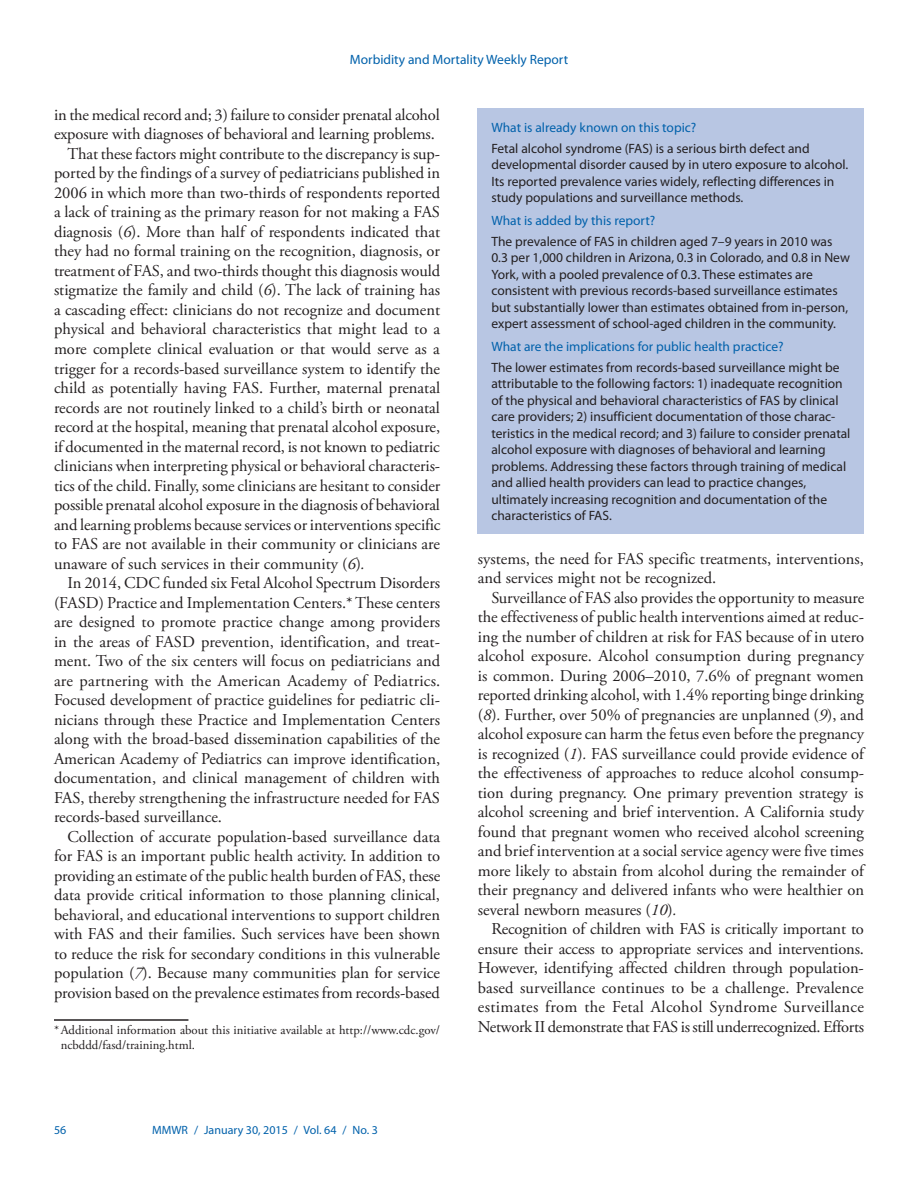
<style>
.page{position:relative;width:918px;height:1188px;background:#fff}
.page>*{position:absolute;margin:0;border:0;box-sizing:border-box;transform-origin:0 0}
.Paragraph{font:16.5px/19.5px "Adobe Garamond Pro";letter-spacing:-.01em;color:#231f20;text-align:justify}
.Summary_Box_Text{font:13.5px/16.5px "Myriad Pro";color:#231f20}
.Summary_Box_Heading{font:13.5px "Myriad Pro";color:#0161ab}
.Footnote{font:12.75px/14.2px "Adobe Garamond Pro";color:#231f20}
.t1{font:12px "Myriad Pro";color:#0161ab}
.s1{font-style:italic}
</style>
<div class="page">
<div style="left:478px;top:108px;width:386px;height:426px;background:#b8c6e3"></div>
<hr style="left:54px;top:1019px;width:134px;height:2px;background:#231f20">
<p class="Summary_Box_Heading" style="left:350px;top:51px;width:220px">Morbidity and Mortality Weekly Report</p>
<p class="Paragraph" style="left:54px;top:106px;width:387px">in the medical record and; 3) failure to consider prenatal alcohol exposure with diagnoses of behavioral and learning problems.</p>
<p class="Paragraph" style="left:54px;top:145px;width:388px;text-indent:13px">That these factors might contribute to the discrepancy is sup&shy;ported by the findings of a survey of pediatricians published in 2006 in which more than two-thirds of respondents reported a lack of training as the primary reason for not making a FAS diagnosis (<span class="s1">6</span>). More than half of respondents indicated that they had no formal training on the recognition, diagnosis, or treatment of FAS, and two-thirds thought this diagnosis would stigmatize the family and child (<span class="s1">6</span>). The lack of training has a cascading effect: clinicians do not recognize and document physical and behavioral characteristics that might lead to a more complete clinical evaluation or that would serve as a trigger for a records-based surveillance system to identify the child as potentially having FAS. Further, maternal prenatal records are not routinely linked to a child’s birth or neonatal record at the hospital, meaning that prenatal alcohol exposure, if documented in the maternal record, is not known to pediatric clinicians when interpreting physical or behavioral characteris&shy;tics of the child. Finally, some clinicians are hesitant to consider possible prenatal alcohol exposure in the diagnosis of behavioral and learning problems because services or interventions specific to FAS are not available in their community or clinicians are unaware of such services in their community (<span class="s1">6</span>)<span class="s1">.</span></p>
<p class="Paragraph" style="left:54px;top:574px;width:388px;text-indent:13px">In 2014, CDC funded six Fetal Alcohol Spectrum Disorders (FASD) Practice and Implementation Centers.* These centers are designed to promote practice change among providers in the areas of FASD prevention, identification, and treat&shy;ment. Two of the six centers will focus on pediatricians and are partnering with the American Academy of Pediatrics.<br>Focused development of practice guidelines for pediatric cli&shy;nicians through these Practice and Implementation Centers along with the broad-based dissemination capabilities of the American Academy of Pediatrics can improve identification, documentation, and clinical management of children with FAS, thereby strengthening the infrastructure needed for FAS records-based surveillance.</p>
<p class="Paragraph" style="left:54px;top:827px;width:388px;text-indent:13px">Collection of accurate population-based surveillance data for FAS is an important public health activity. In addition to providing an estimate of the public health burden of FAS, these data provide critical information to those planning clinical, behavioral, and educational interventions to support children with FAS and their families. Such services have been shown to reduce the risk for secondary conditions in this vulnerable population (<span class="s1">7</span>). Because many communities plan for service provision based on the prevalence estimates from records-based</p>
<p class="Footnote" style="left:61px;top:1024px;width:381px;text-indent:-7px">*Additional information about this initiative available at http://www.cdc.gov/ ncbddd/fasd/training.html.</p>
<p class="t1" style="left:54px;top:1123px;width:14px">56</p>
<p class="t1" style="left:152px;top:1123px;width:227px">MMWR / January 30, 2015 / Vol. 64 / No. 3</p>
<p class="Summary_Box_Heading" style="left:491px;top:119px;width:206px">What is already known on this topic?</p>
<p class="Summary_Box_Text" style="left:491px;top:140px;width:359px">Fetal alcohol syndrome (FAS) is a serious birth defect and developmental disorder caused by in utero exposure to alcohol.<br>Its reported prevalence varies widely, reflecting differences in study populations and surveillance methods.</p>
<p class="Summary_Box_Heading" style="left:491px;top:212px;width:165px">What is added by this report?</p>
<p class="Summary_Box_Text" style="left:491px;top:233px;width:360px">The prevalence of FAS in children aged 7–9 years in 2010 was 0.3 per 1,000 children in Arizona, 0.3 in Colorado, and 0.8 in New York, with a pooled prevalence of 0.3. These estimates are consistent with previous records-based surveillance estimates but substantially lower than estimates obtained from in-person, expert assessment of school-aged children in the community.</p>
<p class="Summary_Box_Heading" style="left:491px;top:338px;width:294px">What are the implications for public health practice?</p>
<p class="Summary_Box_Text" style="left:491px;top:359px;width:361px">The lower estimates from records-based surveillance might be attributable to the following factors: 1) inadequate recognition of the physical and behavioral characteristics of FAS by clinical care providers; 2) insufficient documentation of those charac&shy;teristics in the medical record; and 3) failure to consider prenatal alcohol exposure with diagnoses of behavioral and learning problems. Addressing these factors through training of medical and allied health providers can lead to practice changes, ultimately increasing recognition and documentation of the characteristics of FAS.</p>
<p class="Paragraph" style="left:478px;top:549px;width:388px">systems, the need for FAS specific treatments, interventions, and services might not be recognized.</p>
<p class="Paragraph" style="left:478px;top:588px;width:388px;text-indent:13px">Surveillance of FAS also provides the opportunity to measure the effectiveness of public health interventions aimed at reduc&shy;ing the number of children at risk for FAS because of in utero alcohol exposure. Alcohol consumption during pregnancy is common. During 2006–2010, 7.6% of pregnant women reported drinking alcohol, with 1.4% reporting binge drinking (<span class="s1">8</span>)<span class="s1">.</span> Further, over 50% of pregnancies are unplanned (<span class="s1">9</span>), and alcohol exposure can harm the fetus even before the pregnancy is recognized (<span class="s1">1</span>)<span class="s1">.</span> FAS surveillance could provide evidence of the effectiveness of approaches to reduce alcohol consump&shy;tion during pregnancy. One primary prevention strategy is alcohol screening and brief intervention. A California study found that pregnant women who received alcohol screening and brief intervention at a social service agency were five times more likely to abstain from alcohol during the remainder of their pregnancy and delivered infants who were healthier on several newborn measures (<span class="s1">10</span>)<span class="s1">.</span></p>
<p class="Paragraph" style="left:478px;top:920px;width:388px;text-indent:13px">Recognition of children with FAS is critically important to ensure their access to appropriate services and interventions.<br>However, identifying affected children through population&shy;based surveillance continues to be a challenge. Prevalence estimates from the Fetal Alcohol Syndrome Surveillance Network II demonstrate that FAS is still underrecognized. Efforts</p>
</div>
